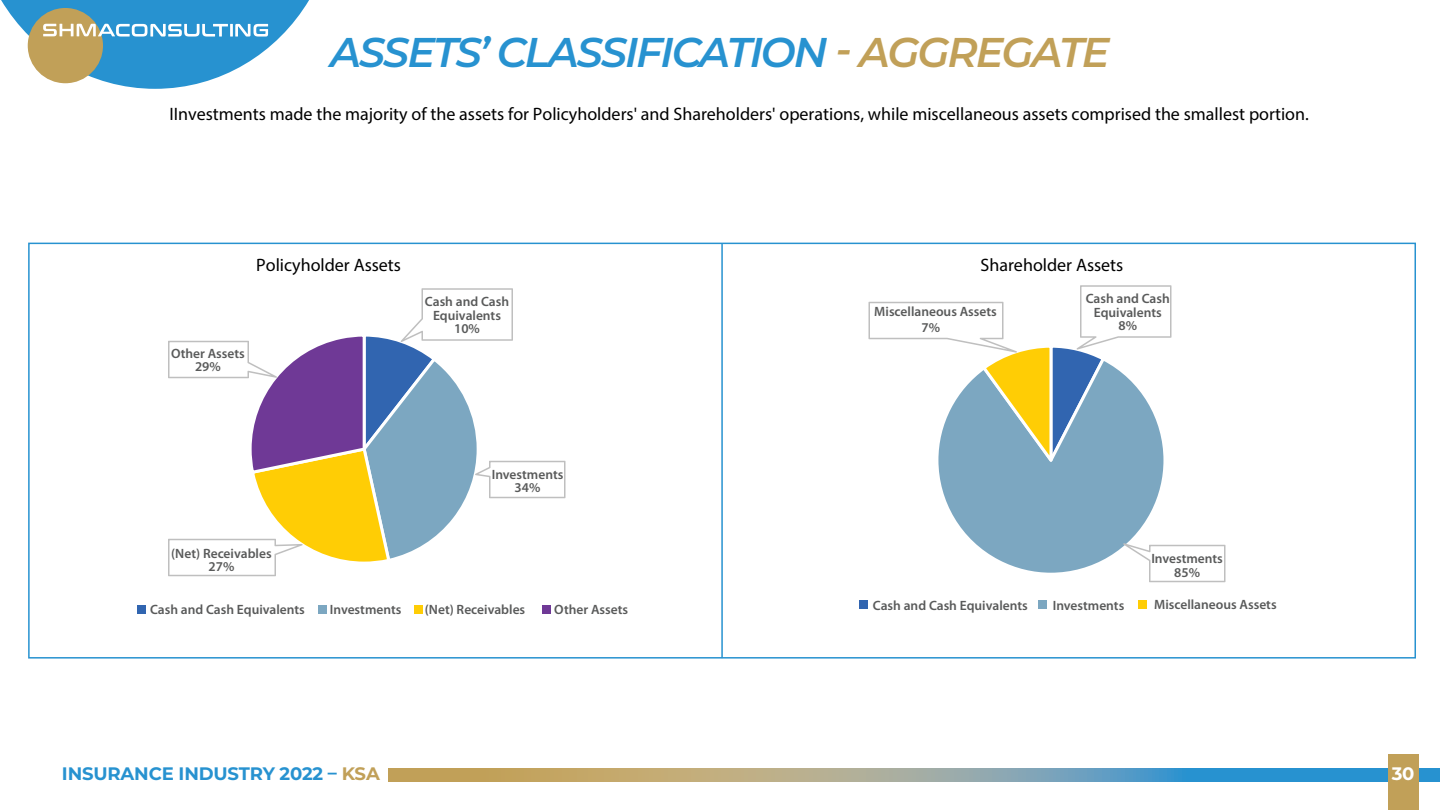
<style>
.page{position:relative;width:1440px;height:810px;background:#fff}
.page>*{position:absolute;margin:0;border:0;box-sizing:border-box;transform-origin:0 0}
.t1{font:italic 600 41.55px "Montserrat";letter-spacing:-.05em;color:#2792d0}
.t2{font:18px "Myriad Pro";color:#010101}
.t3{font:700 18px "Montserrat";letter-spacing:-.01em;color:#2792d0}
.t4{font:700 18px "Montserrat";color:#fff}
.t5{font:600 13.5px/13.5px "Myriad Pro";color:#595a5a;text-align:center}
.s1{color:#c1a058}
</style>
<div class="page">
<svg style="left:168px;top:288px;width:398px;height:288px"></svg>
<svg style="left:938px;top:462px;width:226px;height:111px;fill:#7ca7c1"></svg>
<svg style="left:1123px;top:543px;width:103px;height:39px"></svg>
<svg style="left:868px;top:285px;width:304px;height:177px"></svg>
<div style="left:137px;top:605px;width:8px;height:9px;background:#3165b0"></div>
<div style="left:318px;top:605px;width:9px;height:9px;background:#7ca7c1"></div>
<div style="left:414px;top:605px;width:8px;height:9px;background:#ffcd05"></div>
<div style="left:542px;top:605px;width:8px;height:9px;background:#6f3996"></div>
<div style="left:859px;top:601px;width:8px;height:8px;background:#3165b0"></div>
<div style="left:1038px;top:601px;width:9px;height:8px;background:#7ca7c1"></div>
<div style="left:1138px;top:601px;width:8px;height:8px;background:#ffcd05"></div>
<div style="left:388px;top:768px;width:1052px;height:13px;background:#c1a058"></div>
<svg style="left:558px;top:768px;width:882px;height:13px;background:#7ea2a8"></svg>
<svg style="left:1px;top:0;width:308px;height:89px"></svg>
<div style="left:1388px;top:754px;width:30px;height:56px;background:#c1a058"></div>
<hr style="left:721px;top:243px;width:2px;height:415px;background:#2792d0">
<h1 class="t1" style="left:330px;top:23px;width:781px">ASSETS’ CLASSIFICATION <span class="s1">- AGGREGATE</span></h1>
<h2 class="t2" style="left:169px;top:103px;width:1141px">IInvestments made the majority of the assets for Policyholders' and Shareholders' operations, while miscellaneous assets comprised the smallest portion.</h2>
<p class="t5" style="left:171px;top:346px;width:75px">Other Assets<br>29%</p>
<h2 class="t2" style="left:256px;top:254px;width:146px">Policyholder Assets</h2>
<h2 class="t2" style="left:981px;top:254px;width:144px">Shareholder Assets</h2>
<p class="t5" style="left:874px;top:305px;width:124px">Miscellaneous Assets</p>
<p class="t5" style="left:1086px;top:292px;width:86px">Cash and Cash<br>Equivalents<br>8%</p>
<p class="t5" style="left:425px;top:295px;width:86px">Cash and Cash<br>Equivalents<br>10%</p>
<p class="t5" style="left:921px;top:321px;width:20px">7%</p>
<p class="t5" style="left:492px;top:467px;width:73px">Investments<br>34%</p>
<p class="t5" style="left:171px;top:546px;width:102px">(Net) Receivables<br>27%</p>
<p class="t5" style="left:150px;top:603px;width:156px">Cash and Cash Equivalents</p>
<p class="t5" style="left:330px;top:603px;width:73px">Investments</p>
<p class="t5" style="left:873px;top:598px;width:156px">Cash and Cash Equivalents</p>
<p class="t5" style="left:1053px;top:598px;width:73px">Investments</p>
<p class="t5" style="left:425px;top:603px;width:102px">(Net) Receivables</p>
<p class="t5" style="left:554px;top:603px;width:75px">Other Assets</p>
<p class="t5" style="left:1151px;top:552px;width:73px">Investments<br>85%</p>
<p class="t5" style="left:1154px;top:598px;width:124px">Miscellaneous Assets</p>
<h2 class="t3" style="left:62px;top:761px;width:319px">INSURANCE INDUSTRY 2022 – <span class="s1">KSA</span></h2>
<h2 class="t4" style="left:1392px;top:761px;width:24px">30</h2>
</div>
